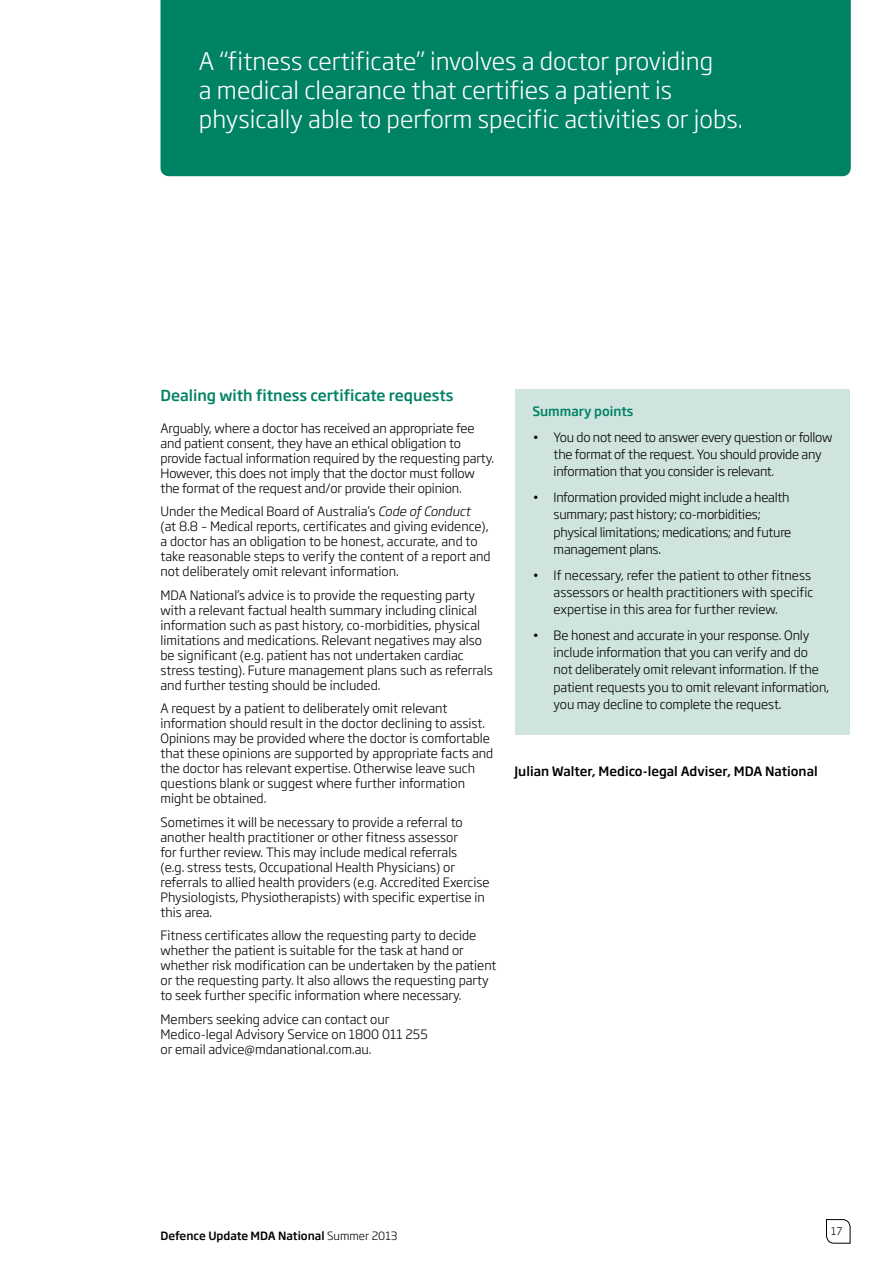
<style>
.page{position:relative;width:893px;height:1263px;background:#fff}
.page>*{position:absolute;margin:0;border:0;box-sizing:border-box;transform-origin:0 0}
.t1{font:300 24px/28.8px "Soho Gothic Std";color:#fff}
.t2{font:500 15px "Soho Gothic Std";color:#008265}
.t3{font:300 12.75px/15px "Soho Gothic Std";color:#000}
.t4{font:300 12.75px/17.2px "Soho Gothic Std";letter-spacing:-.02em;color:#000}
.t5{font:500 12.75px "Soho Gothic Std";color:#000}
.t6{font:500 12.75px "Soho Gothic Std";color:#008265}
.t7{font:500 11.25px "Soho Gothic Std";color:#000}
.t8{font:300 10.5px "Soho Gothic Std";color:#000}
.s1{font-style:italic}
.s2{font-weight:300}
</style>
<div class="page">
<div style="left:161px;top:0;width:690px;height:176px;background:#008265"></div>
<div style="left:515px;top:389px;width:335px;height:345px;background:#cfe4de"></div>
<svg style="left:826px;top:1219px;width:25px;height:25px"></svg>
<h1 class="t1" style="left:199px;top:47px;width:545px">A “fitness certificate” involves a doctor providing<br>a medical clearance that certifies a patient is physically able to perform specific activities or jobs.</h1>
<p class="t2" style="left:161px;top:386px;width:295px">Dealing with fitness certificate requests</p>
<p class="t3" style="left:161px;top:421px;width:335px">Arguably, where a doctor has received an appropriate fee and patient consent, they have an ethical obligation to provide factual information required by the requesting party.<br>However, this does not imply that the doctor must follow the format of the request and/or provide their opinion.</p>
<p class="t3" style="left:161px;top:504px;width:332px">Under the Medical Board of Australia’s <span class="s1">Code of Conduct<br></span>(at 8.8 – Medical reports, certificates and giving evidence), a doctor has an obligation to be honest, accurate, and to take reasonable steps to verify the content of a report and not deliberately omit relevant information.</p>
<p class="t3" style="left:161px;top:588px;width:334px">MDA National’s advice is to provide the requesting party with a relevant factual health summary including clinical information such as past history, co-morbidities, physical limitations and medications. Relevant negatives may also be significant (e.g. patient has not undertaken cardiac stress testing). Future management plans such as referrals and further testing should be included.</p>
<p class="t3" style="left:161px;top:701px;width:334px">A request by a patient to deliberately omit relevant information should result in the doctor declining to assist.<br>Opinions may be provided where the doctor is comfortable that these opinions are supported by appropriate facts and the doctor has relevant expertise. Otherwise leave such questions blank or suggest where further information might be obtained.</p>
<p class="t3" style="left:161px;top:815px;width:331px">Sometimes it will be necessary to provide a referral to another health practitioner or other fitness assessor<br>for further review. This may include medical referrals<br>(e.g. stress tests, Occupational Health Physicians) or referrals to allied health providers (e.g. Accredited Exercise Physiologists, Physiotherapists) with specific expertise in this area.</p>
<p class="t3" style="left:161px;top:928px;width:337px">Fitness certificates allow the requesting party to decide whether the patient is suitable for the task at hand or whether risk modification can be undertaken by the patient or the requesting party. It also allows the requesting party to seek further specific information where necessary.</p>
<p class="t3" style="left:161px;top:1012px;width:269px">Members seeking advice can contact our<br>Medico-legal Advisory Service on 1800 011 255 or email advice@mdanational.com.au.</p>
<p class="t6" style="left:532px;top:403px;width:102px">Summary points</p>
<p class="t4" style="left:554px;top:429px;width:280px;text-indent:-21px">• You do not need to answer every question or follow the format of the request. You should provide any information that you consider is relevant.</p>
<p class="t4" style="left:554px;top:489px;width:239px;text-indent:-21px">• Information provided might include a health summary; past history; co-morbidities; physical limitations; medications; and future management plans.</p>
<p class="t3" style="left:554px;top:566px;width:261px;line-height:17.2px;text-indent:-21px">• If necessary, refer the patient to other fitness assessors or health practitioners with specific expertise in this area for further review.</p>
<p class="t3" style="left:554px;top:627px;width:277px;line-height:17.2px;text-indent:-21px">• Be honest and accurate in your response. Only include information that you can verify and do not deliberately omit relevant information. If the patient requests you to omit relevant information, you may decline to complete the request.</p>
<p class="t5" style="left:514px;top:763px;width:305px">Julian Walter, Medico-legal Adviser, MDA National</p>
<p class="t7" style="left:161px;top:1229px;width:238px">Defence Update MDA National <span class="s2">Summer 2013</span></p>
<p class="t8" style="left:831px;top:1224px;width:13px">17</p>
</div>
